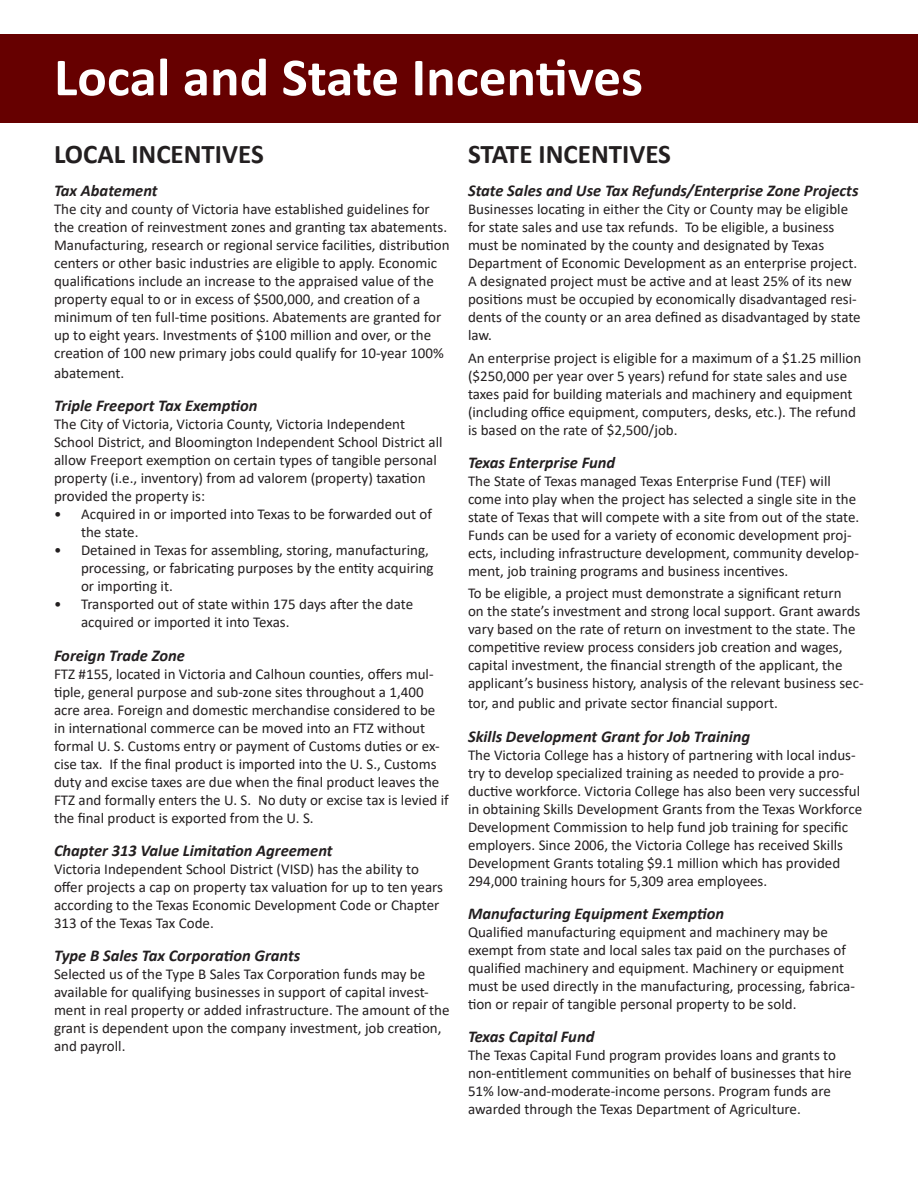
<style>
.page{position:relative;width:918px;height:1188px;background:#fff}
.page>*{position:absolute;margin:0;border:0;box-sizing:border-box;transform-origin:0 0}
.t1{font:700 54px "Calibri";color:#fff}
.t2{font:700 27px "Calibri";color:#231f20}
.t3{font:italic 700 16.5px "Calibri";color:#231f20}
.t4{font:15px/18px "Calibri";color:#231f20}
</style>
<div class="page">
<div style="left:0;top:34px;width:918px;height:89px;background:#600"></div>
<p class="t1" style="left:54px;top:39px;width:591px">Local and State Incentives</p>
<p class="t2" style="left:54px;top:135px;width:211px">LOCAL INCENTIVES</p>
<p class="t3" style="left:54px;top:179px;width:105px">Tax Abatement</p>
<p class="t4" style="left:54px;top:200px;width:397px">The city and county of Victoria have established guidelines for the creation of reinvestment zones and granting tax abatements.<br>Manufacturing, research or regional service facilities, distribution centers or other basic industries are eligible to apply. Economic qualifications include an increase to the appraised value of the property equal to or in excess of $500,000, and creation of a minimum of ten full-time positions. Abatements are granted for up to eight years. Investments of $100 million and over, or the creation of 100 new primary jobs could qualify for 10-year 100%</p>
<p class="t4" style="left:54px;top:364px;width:72px">abatement.</p>
<p class="t3" style="left:54px;top:394px;width:205px">Triple Freeport Tax Exemption</p>
<p class="t4" style="left:54px;top:415px;width:390px">The City of Victoria, Victoria County, Victoria Independent School District, and Bloomington Independent School District all allow Freeport exemption on certain types of tangible personal property (i.e., inventory) from ad valorem (property) taxation provided the property is:</p>
<p class="t4" style="left:81px;top:505px;width:352px;text-indent:-27px">• Acquired in or imported into Texas to be forwarded out of the state.</p>
<p class="t4" style="left:81px;top:541px;width:354px;text-indent:-27px">• Detained in Texas for assembling, storing, manufacturing, processing, or fabricating purposes by the entity acquiring or importing it.</p>
<p class="t4" style="left:81px;top:595px;width:334px;text-indent:-27px">• Transported out of state within 175 days after the date acquired or imported it into Texas.</p>
<p class="t3" style="left:54px;top:643px;width:132px">Foreign Trade Zone</p>
<p class="t4" style="left:54px;top:664px;width:396px">FTZ #155, located in Victoria and Calhoun counties, offers mul&shy;tiple, general purpose and sub-zone sites throughout a 1,400 acre area. Foreign and domestic merchandise considered to be in international commerce can be moved into an FTZ without formal U. S. Customs entry or payment of Customs duties or ex&shy;cise tax. If the final product is imported into the U. S., Customs duty and excise taxes are due when the final product leaves the FTZ and formally enters the U. S. No duty or excise tax is levied if the final product is exported from the U. S.</p>
<p class="t3" style="left:54px;top:839px;width:280px">Chapter 313 Value Limitation Agreement</p>
<p class="t4" style="left:54px;top:859px;width:391px">Victoria Independent School District (VISD) has the ability to offer projects a cap on property tax valuation for up to ten years according to the Texas Economic Development Code or Chapter 313 of the Texas Tax Code.</p>
<p class="t3" style="left:54px;top:944px;width:248px">Type B Sales Tax Corporation Grants</p>
<p class="t4" style="left:54px;top:965px;width:397px">Selected us of the Type B Sales Tax Corporation funds may be available for qualifying businesses in support of capital invest&shy;ment in real property or added infrastructure. The amount of the grant is dependent upon the company investment, job creation, and payroll.</p>
<p class="t2" style="left:468px;top:135px;width:205px">STATE INCENTIVES</p>
<p class="t3" style="left:468px;top:179px;width:392px">State Sales and Use Tax Refunds/Enterprise Zone Projects</p>
<p class="t4" style="left:468px;top:200px;width:394px">Businesses locating in either the City or County may be eligible for state sales and use tax refunds. To be eligible, a business must be nominated by the county and designated by Texas Department of Economic Development as an enterprise project.<br>A designated project must be active and at least 25% of its new positions must be occupied by economically disadvantaged resi&shy;dents of the county or an area defined as disadvantaged by state law.</p>
<p class="t4" style="left:468px;top:348px;width:395px">An enterprise project is eligible for a maximum of a $1.25 million ($250,000 per year over 5 years) refund for state sales and use taxes paid for building materials and machinery and equipment (including office equipment, computers, desks, etc.). The refund is based on the rate of $2,500/job.</p>
<p class="t3" style="left:468px;top:451px;width:149px">Texas Enterprise Fund</p>
<p class="t4" style="left:468px;top:472px;width:393px">The State of Texas managed Texas Enterprise Fund (TEF) will come into play when the project has selected a single site in the state of Texas that will compete with a site from out of the state.<br>Funds can be used for a variety of economic development proj&shy;ects, including infrastructure development, community develop&shy;ment, job training programs and business incentives.</p>
<p class="t4" style="left:468px;top:584px;width:397px">To be eligible, a project must demonstrate a significant return<br>on the state’s investment and strong local support. Grant awards vary based on the rate of return on investment to the state. The competitive review process considers job creation and wages, capital investment, the financial strength of the applicant, the applicant’s business history, analysis of the relevant business sec-</p>
<p class="t4" style="left:468px;top:694px;width:311px">tor, and public and private sector financial support.</p>
<p class="t3" style="left:468px;top:724px;width:284px">Skills Development Grant for Job Training</p>
<p class="t4" style="left:468px;top:745px;width:396px">The Victoria College has a history of partnering with local indus&shy;try to develop specialized training as needed to provide a pro&shy;ductive workforce. Victoria College has also been very successful in obtaining Skills Development Grants from the Texas Workforce Development Commission to help fund job training for specific employers. Since 2006, the Victoria College has received Skills Development Grants totaling $9.1 million which has provided 294,000 training hours for 5,309 area employees.</p>
<p class="t3" style="left:468px;top:902px;width:258px">Manufacturing Equipment Exemption</p>
<p class="t4" style="left:468px;top:922px;width:389px">Qualified manufacturing equipment and machinery may be exempt from state and local sales tax paid on the purchases of qualified machinery and equipment. Machinery or equipment must be used directly in the manufacturing, processing, fabrica&shy;tion or repair of tangible personal property to be sold.</p>
<p class="t3" style="left:468px;top:1025px;width:128px">Texas Capital Fund</p>
<p class="t4" style="left:468px;top:1046px;width:385px">The Texas Capital Fund program provides loans and grants to non-entitlement communities on behalf of businesses that hire 51% low-and-moderate-income persons. Program funds are awarded through the Texas Department of Agriculture.</p>
</div>
